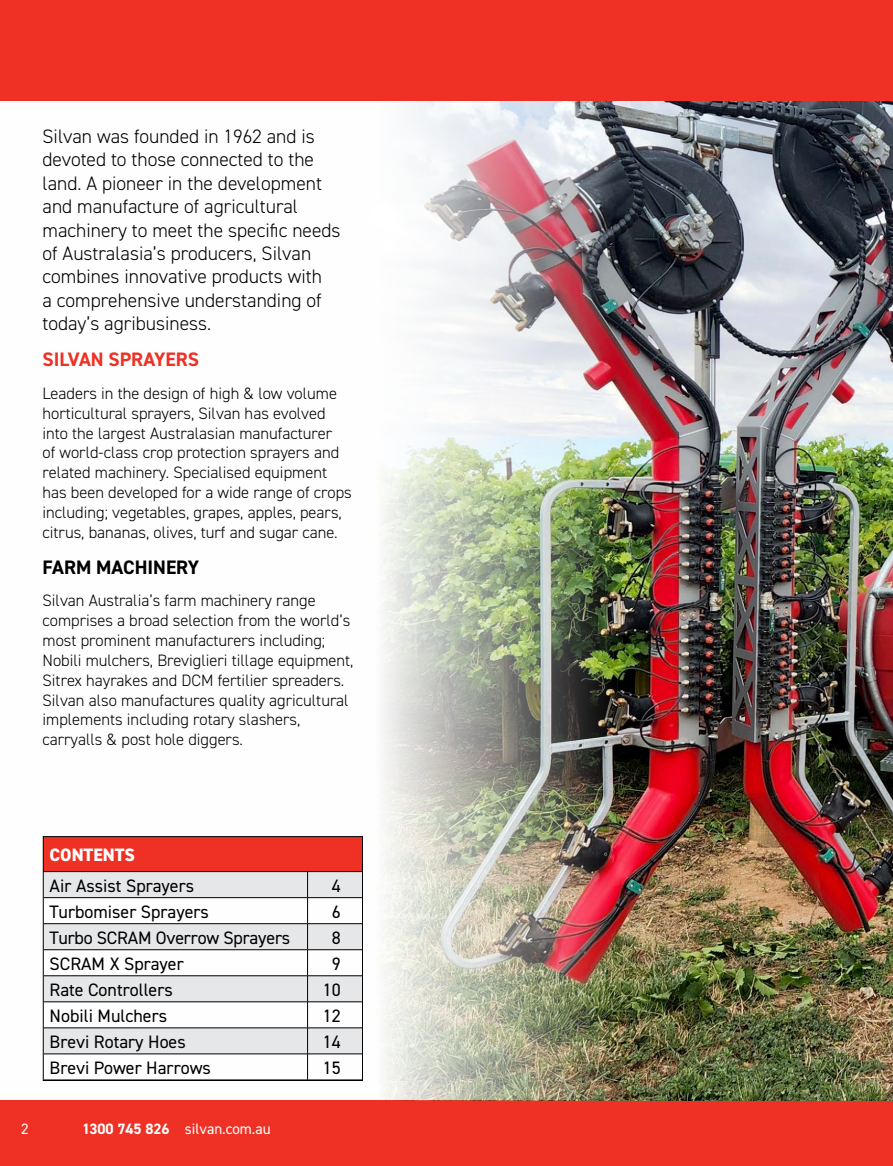
<style>
.page{position:relative;width:893px;height:1166px;background:#fff}
.page>*{position:absolute;margin:0;border:0;box-sizing:border-box;transform-origin:0 0}
.t1{font:300 19.5px/23.4px "DIN2014";color:#000}
.t2{font:700 19.5px "DIN2014";color:#ee3124}
.t3{font:700 19.5px "DIN2014";color:#000}
.t4{font:18px "DIN2014";color:#000}
.t5{font:800 18px "DIN2014";color:#fff}
.t6{font:300 16.5px/19.8px "DIN2014";color:#000}
.t7{font:15px "DIN2014";color:#fff}
.s1{font-weight:700}
</style>
<div class="page">
<div style="left:0;top:1099px;width:893px;height:66px;background:#ee3124"></div>
<img style="left:42px;top:101px;width:851px;height:998px">
<div style="left:44px;top:836px;width:318px;height:35px;background:#ee3124"></div>
<svg style="left:45px;top:872px;width:316px;height:181px;fill:#e6e7e8"></svg>
<hr style="left:44px;top:871px;width:264px;height:1px;background:#000">
<hr style="left:308px;top:871px;width:54px;height:1px;background:#000">
<hr style="left:44px;top:897px;width:264px;height:1px;background:#000">
<hr style="left:308px;top:897px;width:54px;height:1px;background:#000">
<hr style="left:44px;top:923px;width:264px;height:1px;background:#000">
<hr style="left:308px;top:923px;width:54px;height:1px;background:#000">
<hr style="left:44px;top:949px;width:264px;height:1px;background:#000">
<hr style="left:308px;top:949px;width:54px;height:1px;background:#000">
<hr style="left:44px;top:975px;width:264px;height:1px;background:#000">
<hr style="left:308px;top:975px;width:54px;height:1px;background:#000">
<hr style="left:44px;top:1001px;width:264px;height:1px;background:#000">
<hr style="left:308px;top:1001px;width:54px;height:1px;background:#000">
<hr style="left:44px;top:1027px;width:264px;height:1px;background:#000">
<hr style="left:308px;top:1027px;width:54px;height:1px;background:#000">
<hr style="left:44px;top:1053px;width:264px;height:1px;background:#000">
<hr style="left:308px;top:1053px;width:54px;height:1px;background:#000">
<svg style="left:307px;top:871px;width:1px;height:207px"></svg>
<div style="left:43px;top:836px;width:320px;height:244px;border:1px solid #000"></div>
<div style="left:0;top:0;width:893px;height:101px;background:#ee3124"></div>
<p class="t1" style="left:43px;top:124px;width:299px">Silvan was founded in 1962 and is devoted to those connected to the land. A pioneer in the development and manufacture of agricultural machinery to meet the specific needs of Australasia’s producers, Silvan combines innovative products with<br>a comprehensive understanding of today’s agribusiness.</p>
<p class="t2" style="left:43px;top:346px;width:158px">SILVAN SPRAYERS</p>
<p class="t6" style="left:43px;top:383px;width:311px">Leaders in the design of high &amp; low volume horticultural sprayers, Silvan has evolved into the largest Australasian manufacturer<br>of world-class crop protection sprayers and related machinery. Specialised equipment has been developed for a wide range of crops including; vegetables, grapes, apples, pears, citrus, bananas, olives, turf and sugar cane.</p>
<p class="t3" style="left:43px;top:554px;width:158px">FARM MACHINERY</p>
<p class="t6" style="left:43px;top:590px;width:313px">Silvan Australia’s farm machinery range comprises a broad selection from the world’s most prominent manufacturers including; Nobili mulchers, Breviglieri tillage equipment, Sitrex hayrakes and DCM fertilier spreaders.<br>Silvan also manufactures quality agricultural implements including rotary slashers, carryalls &amp; post hole diggers.</p>
<p class="t5" style="left:50px;top:842px;width:87px">CONTENTS</p>
<p class="t4" style="left:50px;top:873px;width:146px">Air Assist Sprayers</p>
<p class="t4" style="left:332px;top:873px;width:10px">4</p>
<p class="t4" style="left:50px;top:899px;width:161px">Turbomiser Sprayers</p>
<p class="t4" style="left:332px;top:899px;width:10px">6</p>
<p class="t4" style="left:50px;top:926px;width:242px">Turbo SCRAM Overrow Sprayers</p>
<p class="t4" style="left:332px;top:926px;width:10px">8</p>
<p class="t4" style="left:50px;top:952px;width:136px">SCRAM X Sprayer</p>
<p class="t4" style="left:332px;top:952px;width:10px">9</p>
<p class="t4" style="left:50px;top:978px;width:125px">Rate Controllers</p>
<p class="t4" style="left:323px;top:978px;width:19px">10</p>
<p class="t4" style="left:50px;top:1004px;width:119px">Nobili Mulchers</p>
<p class="t4" style="left:323px;top:1004px;width:19px">12</p>
<p class="t4" style="left:50px;top:1030px;width:138px">Brevi Rotary Hoes</p>
<p class="t4" style="left:323px;top:1030px;width:19px">14</p>
<p class="t4" style="left:50px;top:1056px;width:163px">Brevi Power Harrows</p>
<p class="t4" style="left:323px;top:1056px;width:19px">15</p>
<p class="t7" style="left:21px;top:1119px;width:9px">2</p>
<p class="t7" style="left:82px;top:1119px;width:190px"><span class="s1">1300 745 826</span> silvan.com.au</p>
</div>
